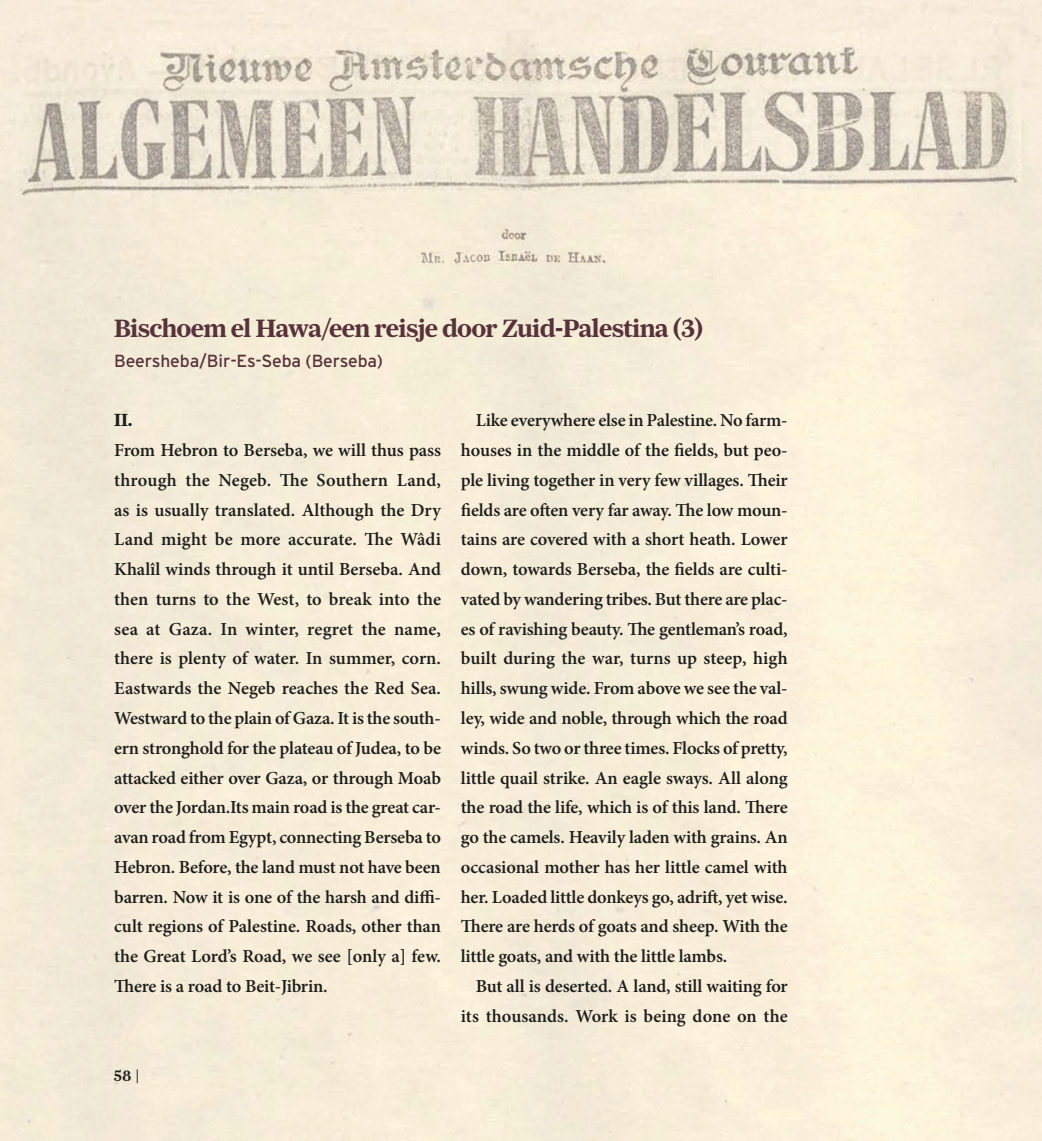
<style>
.page{position:relative;width:1042px;height:1141px;background:#fff}
.page>*{position:absolute;margin:0;border:0;box-sizing:border-box;transform-origin:0 0}
.Uitgelichtkaderheader{font:600 26.25px "Farnham Headline";letter-spacing:-.005em;color:#57323b}
.Uitgelicht-Kader-Alinea{font:600 18.38px/29.8px "Minion Pro";letter-spacing:-.01em;color:#1d1d1b;text-align:justify}
.Uitgelicht-Kader-Alinea-Eerste{font:600 18.38px/29.8px "Minion Pro";letter-spacing:-.01em;color:#1d1d1b;text-align:justify}
.Uitgelicht-Kader-Kop2{font:600 18.38px "Farnham Headline";color:#1d1d1b}
.Uitgelicht-Kader-Kop1{font:17.5px "Interstate";letter-spacing:-.01em;color:#57323b}
.t1{font:500 15.75px "Farnham Headline";color:#1d1d1b}
</style>
<div class="page">
<img style="left:0;top:0;width:1042px;height:1141px">
<p class="Uitgelichtkaderheader" style="left:114px;top:314px;width:590px">Bischoem el Hawa/een reisje door Zuid-Palestina (3)</p>
<p class="Uitgelicht-Kader-Kop1" style="left:114px;top:351px;width:270px">Beersheba/Bir-Es-Seba (Berseba)</p>
<p class="Uitgelicht-Kader-Kop2" style="left:114px;top:410px;width:20px">II.</p>
<p class="Uitgelicht-Kader-Alinea-Eerste" style="left:114px;top:435px;width:328px">From Hebron to Berseba, we will thus pass through the Negeb. The Southern Land, as is usually translated. Although the Dry Land might be more accurate. The Wâdi Khalîl winds through it until Berseba. And then turns to the West, to break into the sea at Gaza. In winter, regret the name, there is plenty of water. In summer, corn.<br>Eastwards the Negeb reaches the Red Sea.<br>Westward to the plain of Gaza. It is the south&shy;ern stronghold for the plateau of Judea, to be attacked either over Gaza, or through Moab over the Jordan.Its main road is the great car&shy;avan road from Egypt, connecting Berseba to Hebron. Before, the land must not have been barren. Now it is one of the harsh and diffi&shy;cult regions of Palestine. Roads, other than the Great Lord’s Road, we see [only a] few.<br>There is a road to Beit-Jibrin.</p>
<p class="t1" style="left:114px;top:1067px;width:27px">58 |</p>
<p class="Uitgelicht-Kader-Alinea" style="left:461px;top:406px;width:328px;text-indent:15px">Like everywhere else in Palestine. No farm&shy;houses in the middle of the fields, but peo&shy;ple living together in very few villages. Their fields are often very far away. The low moun&shy;tains are covered with a short heath. Lower down, towards Berseba, the fields are culti&shy;vated by wandering tribes. But there are plac&shy;es of ravishing beauty. The gentleman’s road, built during the war, turns up steep, high hills, swung wide. From above we see the val&shy;ley, wide and noble, through which the road winds. So two or three times. Flocks of pretty, little quail strike. An eagle sways. All along the road the life, which is of this land. There go the camels. Heavily laden with grains. An occasional mother has her little camel with her. Loaded little donkeys go, adrift, yet wise.<br>There are herds of goats and sheep. With the little goats, and with the little lambs.</p>
<p class="Uitgelicht-Kader-Alinea" style="left:461px;top:971px;width:328px;text-align:right">But all is deserted. A land, still waiting for its thousands. Work is being done on the</p>
</div>
